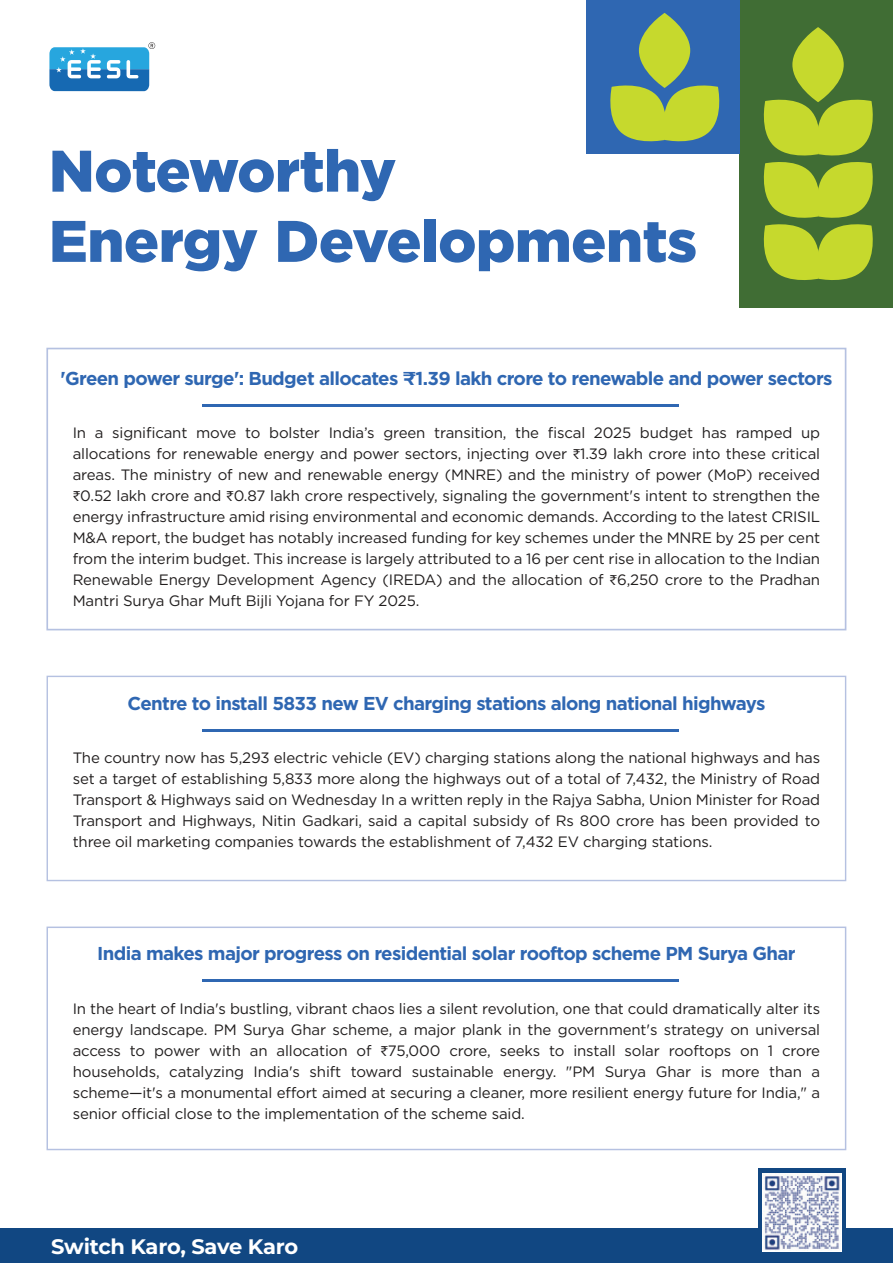
<style>
.page{position:relative;width:893px;height:1263px;background:#fff}
.page>*{position:absolute;margin:0;border:0;box-sizing:border-box;transform-origin:0 0}
.t1{font:900 58.5px/70.2px "Gotham";letter-spacing:-.01em;color:#2f67b2}
.t2{font:700 21px "Montserrat";letter-spacing:-.02em;color:#fff}
.t3{font:700 18.6px "Gotham";letter-spacing:-.035em;color:#2f67b2}
.t4{font:15px/21px "Gotham";letter-spacing:-.01em;color:#211e1e;text-align:justify}
.s1{font-family:"Montserrat"}
.s2{font-family:"Myriad Pro"}
</style>
<div class="page">
<svg style="left:49px;top:42px;width:106px;height:49px"></svg>
<div style="left:739px;top:0;width:154px;height:307px;background:#406d34"></div>
<svg style="left:763px;top:99px;width:110px;height:181px"></svg>
<svg style="left:792px;top:27px;width:52px;height:75px;background:#afc72e"></svg>
<div style="left:586px;top:0;width:153px;height:154px;background:#2f67b2"></div>
<svg style="left:610px;top:85px;width:110px;height:57px"></svg>
<svg style="left:639px;top:13px;width:51px;height:75px;background:#afc741"></svg>
<div style="left:46px;top:348px;width:800px;height:282px;border:2px solid #b5c1e1"></div>
<hr style="left:202px;top:404px;width:477px;height:3px;background:#2f67b2">
<div style="left:47px;top:676px;width:799px;height:205px;border:1px solid #b5c1e1"></div>
<hr style="left:202px;top:729px;width:477px;height:3px;background:#2f67b2">
<div style="left:47px;top:926px;width:799px;height:224px;border:1px solid #b5c1e1"></div>
<hr style="left:202px;top:979px;width:477px;height:3px;background:#2f67b2">
<div style="left:0;top:1228px;width:893px;height:35px;background:#114782"></div>
<div style="left:758px;top:1168px;width:88px;height:86px;background:#114782"></div>
<img style="left:763px;top:1173px;width:78px;height:79px">
<h1 class="t1" style="left:49px;top:135px;width:650px">Noteworthy<br>Energy Developments</h1>
<p class="t3" style="left:60px;top:366px;width:774px">'Green power surge': Budget allocates <span class="s1">₹</span>1.39 lakh crore to renewable and power sectors</p>
<p class="t4" style="left:73px;top:422px;width:749px">In a significant move to bolster India’s green transition, the fiscal 2025 budget has ramped up allocations for renewable energy and power sectors, injecting over <span class="s2">₹</span>1.39 lakh crore into these critical areas. The ministry of new and renewable energy (MNRE) and the ministry of power (MoP) received <span class="s2">₹</span>0.52 lakh crore and <span class="s2">₹</span>0.87 lakh crore respectively, signaling the government's intent to strengthen the energy infrastructure amid rising environmental and economic demands. According to the latest CRISIL M&amp;A report, the budget has notably increased funding for key schemes under the MNRE by 25 per cent from the interim budget. This increase is largely attributed to a 16 per cent rise in allocation to the Indian Renewable Energy Development Agency (IREDA) and the allocation of <span class="s2">₹</span>6,250 crore to the Pradhan Mantri Surya Ghar Muft Bijli Yojana for FY 2025.</p>
<p class="t3" style="left:128px;top:691px;width:639px">Centre to install 5833 new EV charging stations along national highways</p>
<p class="t4" style="left:73px;top:747px;width:749px">The country now has 5,293 electric vehicle (EV) charging stations along the national highways and has set a target of establishing 5,833 more along the highways out of a total of 7,432, the Ministry of Road Transport &amp; Highways said on Wednesday In a written reply in the Rajya Sabha, Union Minister for Road Transport and Highways, Nitin Gadkari, said a capital subsidy of Rs 800 crore has been provided to three oil marketing companies towards the establishment of 7,432 EV charging stations.</p>
<p class="t3" style="left:97px;top:941px;width:700px">India makes major progress on residential solar rooftop scheme PM Surya Ghar</p>
<p class="t4" style="left:73px;top:997px;width:749px">In the heart of India's bustling, vibrant chaos lies a silent revolution, one that could dramatically alter its energy landscape. PM Surya Ghar scheme, a major plank in the government's strategy on universal access to power with an allocation of <span class="s2">₹</span>75,000 crore, seeks to install solar rooftops on 1 crore households, catalyzing India's shift toward sustainable energy. "PM Surya Ghar is more than a scheme—it's a monumental effort aimed at securing a cleaner, more resilient energy future for India," a senior official close to the implementation of the scheme said.</p>
<h2 class="t2" style="left:51px;top:1231px;width:248px">Switch Karo, Save Karo</h2>
</div>
